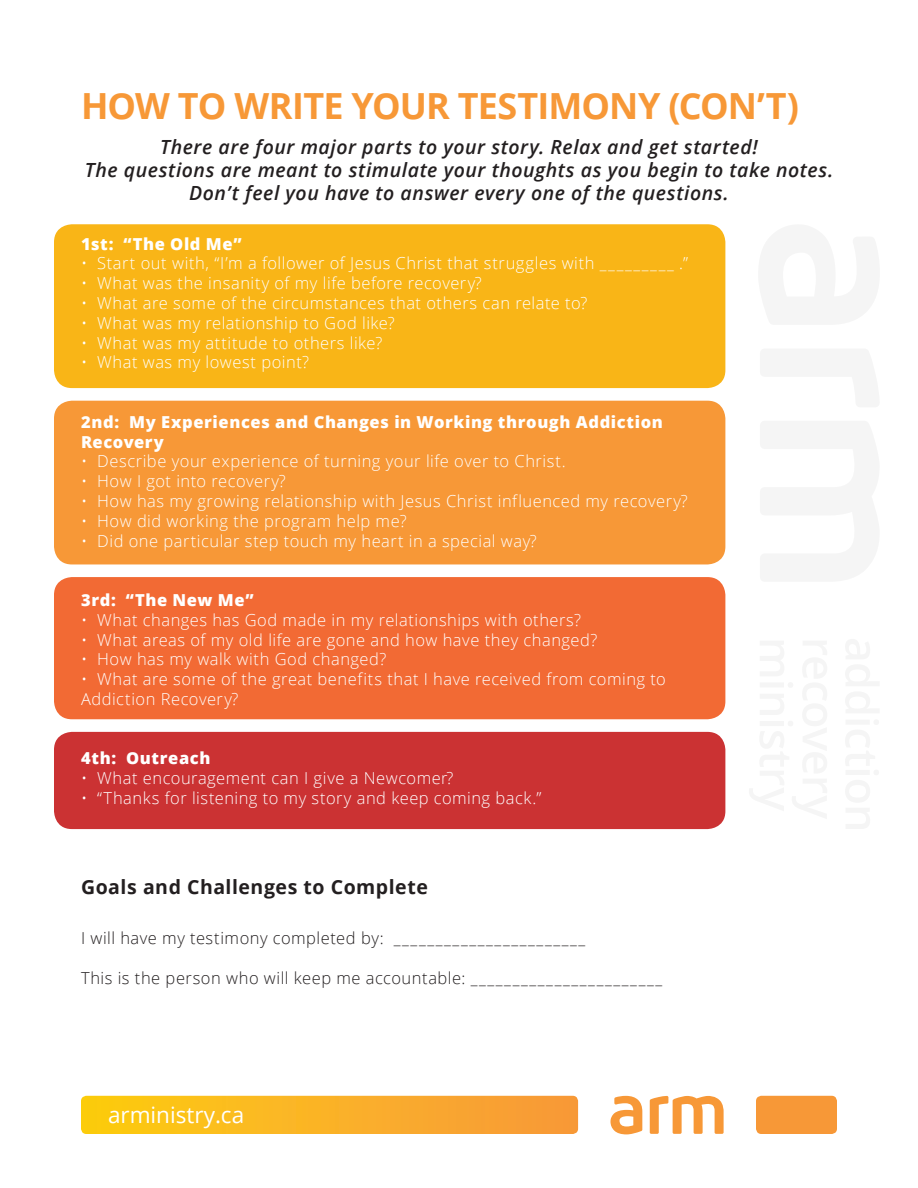
<style>
.page{position:relative;width:918px;height:1188px;background:#fff}
.page>*{position:absolute;margin:0;border:0;box-sizing:border-box;transform-origin:0 0}
.t1{font:700 36px "Open Sans";letter-spacing:-.025em;color:#f79837}
.t2{font:22.5px "Open Sans";color:#fff}
.t3{font:italic 600 19.5px "Open Sans";letter-spacing:.03em;color:#231f20}
.t4{font:700 19.5px "Open Sans";letter-spacing:.025em;color:#231f20}
.t5{font:300 16.5px/19.8px "Open Sans";letter-spacing:.03em;color:#fff}
.t6{font:300 16.5px "Open Sans";letter-spacing:.03em;color:#231f20}
.t7{font:800 16.5px/19.8px "Open Sans";letter-spacing:.035em;color:#fff}
</style>
<div class="page">
<div style="left:54px;top:224px;width:671px;height:164px;background:#f9b517;border-radius:18px"></div>
<div style="left:54px;top:577px;width:671px;height:142px;background:#f26a34;border-radius:18px"></div>
<svg style="left:81px;top:1096px;width:497px;height:38px;background:#fab225"></svg>
<div style="left:54px;top:401px;width:671px;height:163px;background:#f79837;border-radius:18px"></div>
<div style="left:54px;top:732px;width:671px;height:97px;background:#cb3233;border-radius:18px"></div>
<div style="left:756px;top:1096px;width:81px;height:38px;background:#f79837;border-radius:5px"></div>
<svg style="left:611px;top:1096px;width:31px;height:38px"></svg>
<svg style="left:650px;top:1096px;width:74px;height:38px"></svg>
<p class="t1" style="left:81px;top:80px;width:720px">HOW TO WRITE YOUR TESTIMONY (CON’T)</p>
<p class="t3" style="left:160px;top:133px;width:599px">There are four major parts to your story. Relax and get started!</p>
<p class="t3" style="left:85px;top:156px;width:750px">The questions are meant to stimulate your thoughts as you begin to take notes.</p>
<p class="t3" style="left:189px;top:180px;width:541px">Don’t feel you have to answer every one of the questions.</p>
<p class="t7" style="left:81px;top:233px;width:162px">1st: “The Old Me”</p>
<p class="t5" style="left:81px;top:253px;width:609px">• Start out with, “I’m a follower of Jesus Christ that struggles with _________ .”</p>
<p class="t5" style="left:81px;top:273px;width:402px">• What was the insanity of my life before recovery?</p>
<p class="t5" style="left:81px;top:293px;width:508px">• What are some of the circumstances that others can relate to?</p>
<p class="t5" style="left:81px;top:312px;width:315px">• What was my relationship to God like?</p>
<p class="t5" style="left:81px;top:332px;width:303px">• What was my attitude to others like?</p>
<p class="t5" style="left:81px;top:352px;width:230px">• What was my lowest point?</p>
<p class="t7" style="left:81px;top:411px;width:583px">2nd: My Experiences and Changes in Working through Addiction<br>Recovery</p>
<p class="t5" style="left:81px;top:451px;width:486px">• Describe your experience of turning your life over to Christ.</p>
<p class="t5" style="left:81px;top:471px;width:206px">• How I got into recovery?</p>
<p class="t5" style="left:81px;top:491px;width:608px">• How has my growing relationship with Jesus Christ influenced my recovery?</p>
<p class="t5" style="left:81px;top:510px;width:327px">• How did working the program help me?</p>
<p class="t5" style="left:81px;top:530px;width:457px">• Did one particular step touch my heart in a special way?</p>
<p class="t7" style="left:81px;top:589px;width:174px">3rd: “The New Me”</p>
<p class="t5" style="left:81px;top:609px;width:501px">• What changes has God made in my relationships with others?</p>
<p class="t5" style="left:81px;top:629px;width:518px">• What areas of my old life are gone and how have they changed?</p>
<p class="t5" style="left:81px;top:649px;width:307px">• How has my walk with God changed?</p>
<p class="t5" style="left:81px;top:669px;width:586px">• What are some of the great benefits that I have received from coming to<br>Addiction Recovery?</p>
<p class="t7" style="left:81px;top:748px;width:131px">4th: Outreach</p>
<p class="t5" style="left:81px;top:768px;width:374px">• What encouragement can I give a Newcomer?</p>
<p class="t5" style="left:81px;top:788px;width:462px">• “Thanks for listening to my story and keep coming back.”</p>
<p class="t4" style="left:81px;top:873px;width:348px">Goals and Challenges to Complete</p>
<p class="t6" style="left:81px;top:927px;width:506px">I will have my testimony completed by: _______________________</p>
<p class="t6" style="left:81px;top:966px;width:583px">This is the person who will keep me accountable: _______________________</p>
<p class="t2" style="left:108px;top:1100px;width:138px">arministry.ca</p>
</div>
